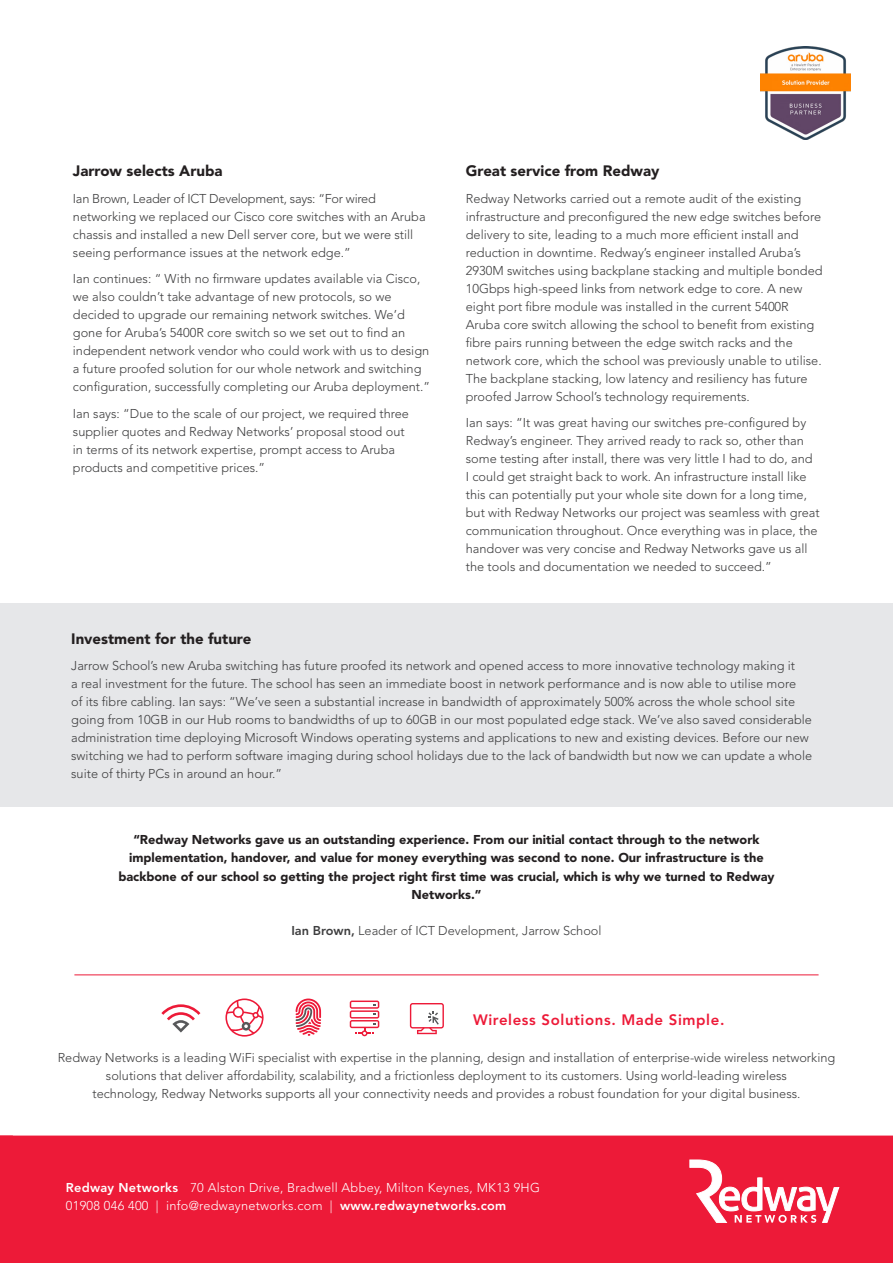
<style>
.page{position:relative;width:893px;height:1263px;background:#fff}
.page>*{position:absolute;margin:0;border:0;box-sizing:border-box;transform-origin:0 0}
.t1{font:900 15px "Avenir LT Std";color:#231f20}
.t2{font:800 15px "Avenir LT Std";letter-spacing:.04em;color:#ed1a38}
.t3{font:300 12.75px/18px "Avenir LT Std";color:#3e3e3f}
.t4{font:900 12.75px/18.3px "Avenir LT Std";color:#231f20;text-align:center}
.t5{font:300 12.75px/18.3px "Avenir LT Std";letter-spacing:.02em;color:#fff}
.s1{font-weight:800}
</style>
<div class="page">
<div style="left:0;top:1136px;width:893px;height:127px;background:#ed1a38"></div>
<div style="left:0;top:603px;width:893px;height:204px;background:#e6e7e9"></div>
<svg style="left:689px;top:1159px;width:150px;height:64px"></svg>
<svg style="left:161px;top:1004px;width:39px;height:28px"></svg>
<svg style="left:225px;top:998px;width:39px;height:38px"></svg>
<svg style="left:410px;top:1003px;width:34px;height:31px"></svg>
<svg style="left:296px;top:998px;width:25px;height:38px"></svg>
<div style="left:242px;top:1022px;width:8px;height:8px;border:3px solid #57585a;border-radius:50%"></div>
<svg style="left:350px;top:1000px;width:29px;height:36px"></svg>
<hr style="left:74px;top:974px;width:745px;height:1px;background:#ed1a38">
<img style="left:761px;top:46px;width:89px;height:94px">
<p class="t1" style="left:73px;top:162px;width:151px">Jarrow selects Aruba</p>
<p class="t3" style="left:73px;top:189px;width:354px">Ian Brown, Leader of ICT Development, says: “For wired networking we replaced our Cisco core switches with an Aruba chassis and installed a new Dell server core, but we were still seeing performance issues at the network edge.”</p>
<p class="t3" style="left:73px;top:270px;width:359px">Ian continues: “ With no firmware updates available via Cisco, we also couldn’t take advantage of new protocols, so we decided to upgrade our remaining network switches. We’d gone for Aruba’s 5400R core switch so we set out to find an independent network vendor who could work with us to design a future proofed solution for our whole network and switching configuration, successfully completing our Aruba deployment.”</p>
<p class="t3" style="left:73px;top:404px;width:338px">Ian says: “Due to the scale of our project, we required three supplier quotes and Redway Networks’ proposal stood out in terms of its network expertise, prompt access to Aruba products and competitive prices.”</p>
<p class="t1" style="left:466px;top:162px;width:195px">Great service from Redway</p>
<p class="t3" style="left:466px;top:189px;width:358px">Redway Networks carried out a remote audit of the existing infrastructure and preconfigured the new edge switches before delivery to site, leading to a much more efficient install and reduction in downtime. Redway’s engineer installed Aruba’s 2930M switches using backplane stacking and multiple bonded 10Gbps high-speed links from network edge to core. A new eight port fibre module was installed in the current 5400R Aruba core switch allowing the school to benefit from existing fibre pairs running between the edge switch racks and the network core, which the school was previously unable to utilise.<br>The backplane stacking, low latency and resiliency has future proofed Jarrow School’s technology requirements.</p>
<p class="t3" style="left:466px;top:414px;width:355px">Ian says: “It was great having our switches pre-configured by Redway’s engineer. They arrived ready to rack so, other than some testing after install, there was very little I had to do, and<br>I could get straight back to work. An infrastructure install like this can potentially put your whole site down for a long time, but with Redway Networks our project was seamless with great communication throughout. Once everything was in place, the handover was very concise and Redway Networks gave us all the tools and documentation we needed to succeed.”</p>
<p class="t1" style="left:71px;top:629px;width:182px">Investment for the future</p>
<p class="t3" style="left:71px;top:657px;width:742px">Jarrow School’s new Aruba switching has future proofed its network and opened access to more innovative technology making it<br>a real investment for the future. The school has seen an immediate boost in network performance and is now able to utilise more<br>of its fibre cabling. Ian says: “We’ve seen a substantial increase in bandwidth of approximately 500% across the whole school site going from 10GB in our Hub rooms to bandwidths of up to 60GB in our most populated edge stack. We’ve also saved considerable administration time deploying Microsoft Windows operating systems and applications to new and existing devices. Before our new switching we had to perform software imaging during school holidays due to the lack of bandwidth but now we can update a whole suite of thirty PCs in around an hour.”</p>
<p class="t4" style="left:118px;top:830px;width:658px">“Redway Networks gave us an outstanding experience. From our initial contact through to the network implementation, handover, and value for money everything was second to none. Our infrastructure is the backbone of our school so getting the project right first time was crucial, which is why we turned to Redway Networks.”</p>
<p class="t3" style="left:291px;top:921px;width:312px"><span class="s1">Ian Brown,</span> Leader of ICT Development, Jarrow School</p>
<p class="t2" style="left:473px;top:1011px;width:253px">Wireless Solutions. Made Simple.</p>
<p class="t3" style="left:58px;top:1049px;width:779px;text-align:center">Redway Networks is a leading WiFi specialist with expertise in the planning, design and installation of enterprise-wide wireless networking solutions that deliver affordability, scalability, and a frictionless deployment to its customers. Using world-leading wireless<br>technology, Redway Networks supports all your connectivity needs and provides a robust foundation for your digital business.</p>
<p class="t5" style="left:66px;top:1178px;width:476px"><span class="s1">Redway Networks</span> 70 Alston Drive, Bradwell Abbey, Milton Keynes, MK13 9HG<br>01908 046 400 | info@redwaynetworks.com | <span class="s1">www.redwaynetworks.com</span></p>
</div>
